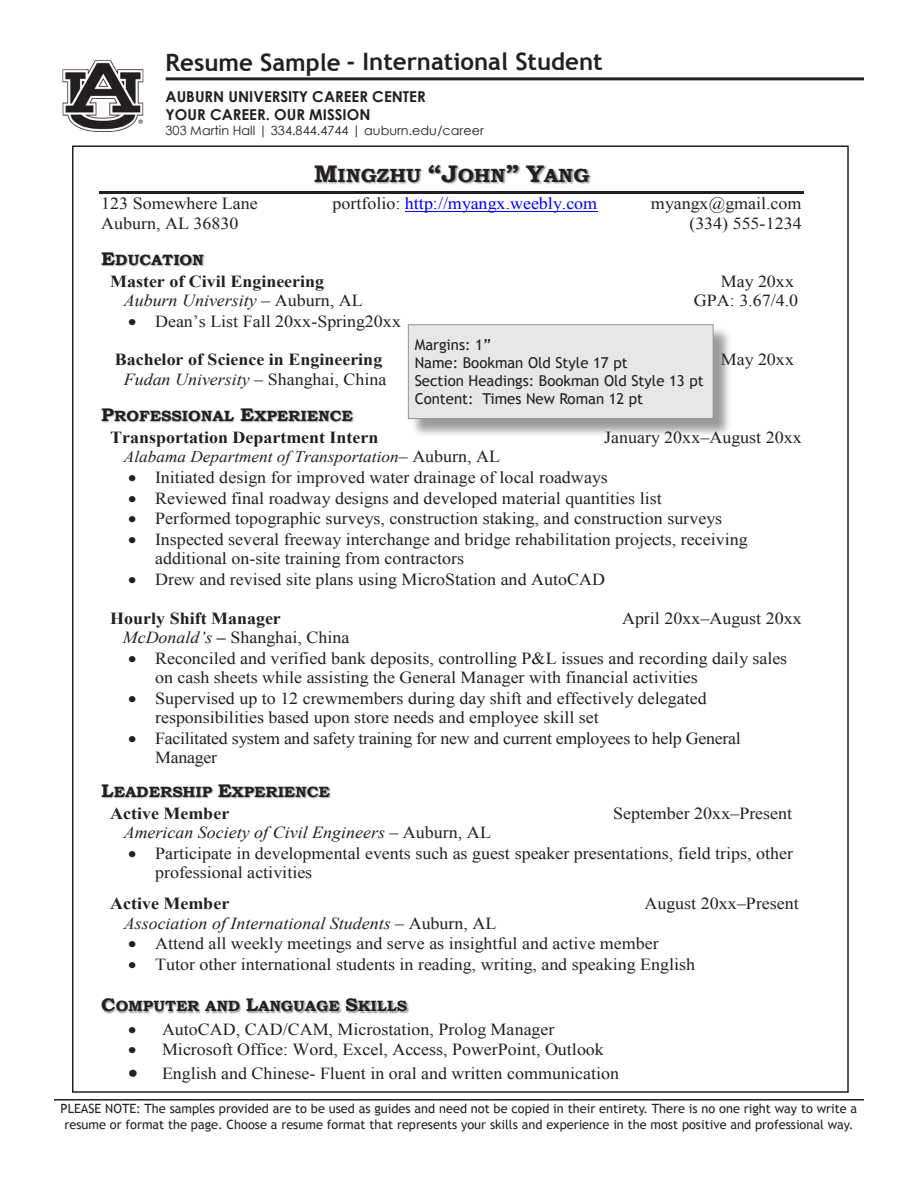
<style>
.page{position:relative;width:918px;height:1188px;background:#fff}
.page>*{position:absolute;margin:0;border:0;box-sizing:border-box;transform-origin:0 0}
.t1{font:700 24px "Trebuchet MS";color:#231f20}
.t2{font:700 19.05px "Bookman Old Style";color:#231f20;scale:1.06 1}
.t3{font:16.95px/19.2px "Times New Roman";color:#231f20;scale:1.06 1}
.t4{font:italic 16.95px "Times New Roman";color:#231f20;scale:1.06 1}
.t5{font:700 16.95px "Times New Roman";color:#231f20;scale:1.06 1}
.t6{font:16.95px "Times New Roman";color:#00f;scale:1.06 1}
.t7{font:italic 16.2px "Times New Roman";color:#231f20;scale:1.06 1}
.t8{font:15px "Trebuchet MS";color:#231f20}
.t9{font:700 15px "Century Gothic";color:#231f20}
.t10{font:700 14.85px "Bookman Old Style";color:#231f20;scale:1.06 1}
.t11{font:12.75px/15.3px "Trebuchet MS";color:#231f20;text-align:center}
.t12{font:12.75px "Century Gothic";color:#231f20}
.s1{font-size:24px}
.s2{color:#231f20}
.s3{font-size:18.3px}
.s4{font-style:normal}
.s5{font-style:normal;font-size:16.95px}
.s6{font-style:italic}
.s7{font-weight:700}
</style>
<div class="page">
<img style="left:62px;top:60px;width:82px;height:72px">
<hr style="left:166px;top:77px;width:698px;height:3px;background:#231f20">
<hr style="left:54px;top:1099px;width:810px;height:2px;background:#231f20">
<div style="left:410px;top:327px;width:322px;height:111px;background:#231f20;opacity:.45"></div>
<div style="left:408px;top:325px;width:305px;height:94px;background:#e6e7e9"></div>
<div style="left:408px;top:324px;width:306px;height:95px;border:1px solid #939598"></div>
<img style="left:298px;top:165px;width:330px;height:27px">
<hr style="left:99px;top:192px;width:705px;height:2px;background:#231f20">
<hr style="left:405px;top:211px;width:192px;height:1px;background:#00f">
<img style="left:101px;top:252px;width:104px;height:15px">
<img style="left:101px;top:408px;width:253px;height:15px">
<img style="left:101px;top:784px;width:231px;height:15px">
<img style="left:101px;top:999px;width:308px;height:15px">
<p class="t1" style="left:166px;top:46px;width:439px">Resume Sample - International Student</p>
<p class="t9" style="left:166px;top:85px;width:262px">AUBURN UNIVERSITY CAREER CENTER</p>
<p class="t9" style="left:166px;top:103px;width:206px">YOUR CAREER. OUR MISSION</p>
<p class="t12" style="left:166px;top:121px;width:320px">303 Martin Hall | 334.844.4744 | auburn.edu/career</p>
<p class="t2" style="left:314px;top:161px;width:261px"><span class="s1">M</span>INGZHU <span class="s1">“J</span>OHN<span class="s1">” Y</span>ANG</p>
<p class="t3" style="left:101px;top:194px;width:149px">123 Somewhere Lane</p>
<p class="t6" style="left:333px;top:192px;width:251px"><span class="s2">portfolio:</span> http://myangx.weebly.com</p>
<p class="t3" style="left:651px;top:194px;width:143px">myangx@gmail.com</p>
<p class="t3" style="left:101px;top:213px;width:131px">Auburn, AL 36830</p>
<p class="t3" style="left:689px;top:213px;width:107px">(334) 555-1234</p>
<p class="t10" style="left:101px;top:249px;width:98px"><span class="s3">E</span>DUCATION</p>
<p class="t5" style="left:110px;top:269px;width:203px">Master of Civil Engineering</p>
<p class="t3" style="left:721px;top:271px;width:71px">May 20xx</p>
<p class="t4" style="left:124px;top:289px;width:227px">Auburn University <span class="s4">– Auburn, AL</span></p>
<p class="t3" style="left:694px;top:291px;width:100px">GPA: 3.67/4.0</p>
<p class="t3" style="left:128px;top:311px;width:259px">• Dean’s List Fall 20xx-Spring20xx</p>
<p class="t5" style="left:115px;top:348px;width:254px">Bachelor of Science in Engineering</p>
<p class="t3" style="left:721px;top:350px;width:71px">May 20xx</p>
<p class="t4" style="left:124px;top:368px;width:249px">Fudan University <span class="s4">– Shanghai, China</span></p>
<p class="t10" style="left:101px;top:405px;width:239px"><span class="s3">P</span>ROFESSIONAL <span class="s3">E</span>XPERIENCE</p>
<p class="t5" style="left:110px;top:425px;width:255px">Transportation Department Intern</p>
<p class="t3" style="left:604px;top:427px;width:188px">January 20xx–August 20xx</p>
<p class="t7" style="left:124px;top:446px;width:357px">Alabama Department of Transportation<span class="s5">– Auburn, AL</span></p>
<p class="t3" style="left:128px;top:468px;width:454px">• Initiated design for improved water drainage of local roadways</p>
<p class="t3" style="left:128px;top:488px;width:505px">• Reviewed final roadway designs and developed material quantities list</p>
<p class="t3" style="left:128px;top:509px;width:562px">• Performed topographic surveys, construction staking, and construction surveys</p>
<p class="t3" style="left:155px;top:529px;width:561px;text-indent:-27px">• Inspected several freeway interchange and bridge rehabilitation projects, receiving additional on-site training from contractors</p>
<p class="t3" style="left:128px;top:569px;width:451px">• Drew and revised site plans using MicroStation and AutoCAD</p>
<p class="t5" style="left:110px;top:606px;width:163px">Hourly Shift Manager</p>
<p class="t3" style="left:622px;top:608px;width:171px">April 20xx–August 20xx</p>
<p class="t3" style="left:123px;top:627px;width:215px"><span class="s6">McDonald’s</span> <span class="s7">–</span> Shanghai, China</p>
<p class="t3" style="left:155px;top:648px;width:598px;text-indent:-27px">• Reconciled and verified bank deposits, controlling P&amp;L issues and recording daily sales on cash sheets while assisting the General Manager with financial activities</p>
<p class="t3" style="left:155px;top:688px;width:522px;text-indent:-27px">• Supervised up to 12 crewmembers during day shift and effectively delegated responsibilities based upon store needs and employee skill set</p>
<p class="t3" style="left:155px;top:728px;width:554px;text-indent:-27px">• Facilitated system and safety training for new and current employees to help General<br>Manager</p>
<p class="t10" style="left:101px;top:781px;width:217px"><span class="s3">L</span>EADERSHIP <span class="s3">E</span>XPERIENCE</p>
<p class="t5" style="left:110px;top:801px;width:114px">Active Member</p>
<p class="t3" style="left:613px;top:803px;width:170px">September 20xx–Present</p>
<p class="t4" style="left:124px;top:821px;width:348px">American Society of Civil Engineers <span class="s4">– Auburn, AL</span></p>
<p class="t3" style="left:155px;top:843px;width:603px;text-indent:-27px">• Participate in developmental events such as guest speaker presentations, field trips, other professional activities</p>
<p class="t5" style="left:110px;top:892px;width:114px">Active Member</p>
<p class="t3" style="left:645px;top:894px;width:147px">August 20xx–Present</p>
<p class="t4" style="left:124px;top:911px;width:353px">Association of International Students <span class="s4">– Auburn, AL</span></p>
<p class="t3" style="left:128px;top:934px;width:502px">• Attend all weekly meetings and serve as insightful and active member</p>
<p class="t3" style="left:128px;top:954px;width:536px">• Tutor other international students in reading, writing, and speaking English</p>
<p class="t10" style="left:101px;top:996px;width:290px"><span class="s3">C</span>OMPUTER AND <span class="s3">L</span>ANGUAGE <span class="s3">S</span>KILLS</p>
<p class="t3" style="left:128px;top:1019px;width:404px">• AutoCAD, CAD/CAM, Microstation, Prolog Manager</p>
<p class="t3" style="left:128px;top:1040px;width:450px">• Microsoft Office: Word, Excel, Access, PowerPoint, Outlook</p>
<p class="t3" style="left:128px;top:1063px;width:464px">• English and Chinese- Fluent in oral and written communication</p>
<p class="t8" style="left:415px;top:336px;width:78px">Margins: 1”</p>
<p class="t8" style="left:415px;top:354px;width:214px">Name: Bookman Old Style 17 pt</p>
<p class="t8" style="left:415px;top:372px;width:290px">Section Headings: Bookman Old Style 13 pt</p>
<p class="t8" style="left:415px;top:390px;width:230px">Content: Times New Roman 12 pt</p>
<p class="t11" style="left:61px;top:1101px;width:798px">PLEASE NOTE: The samples provided are to be used as guides and need not be copied in their entirety. There is no one right way to write a resume or format the page. Choose a resume format that represents your skills and experience in the most positive and professional way.</p>
</div>
